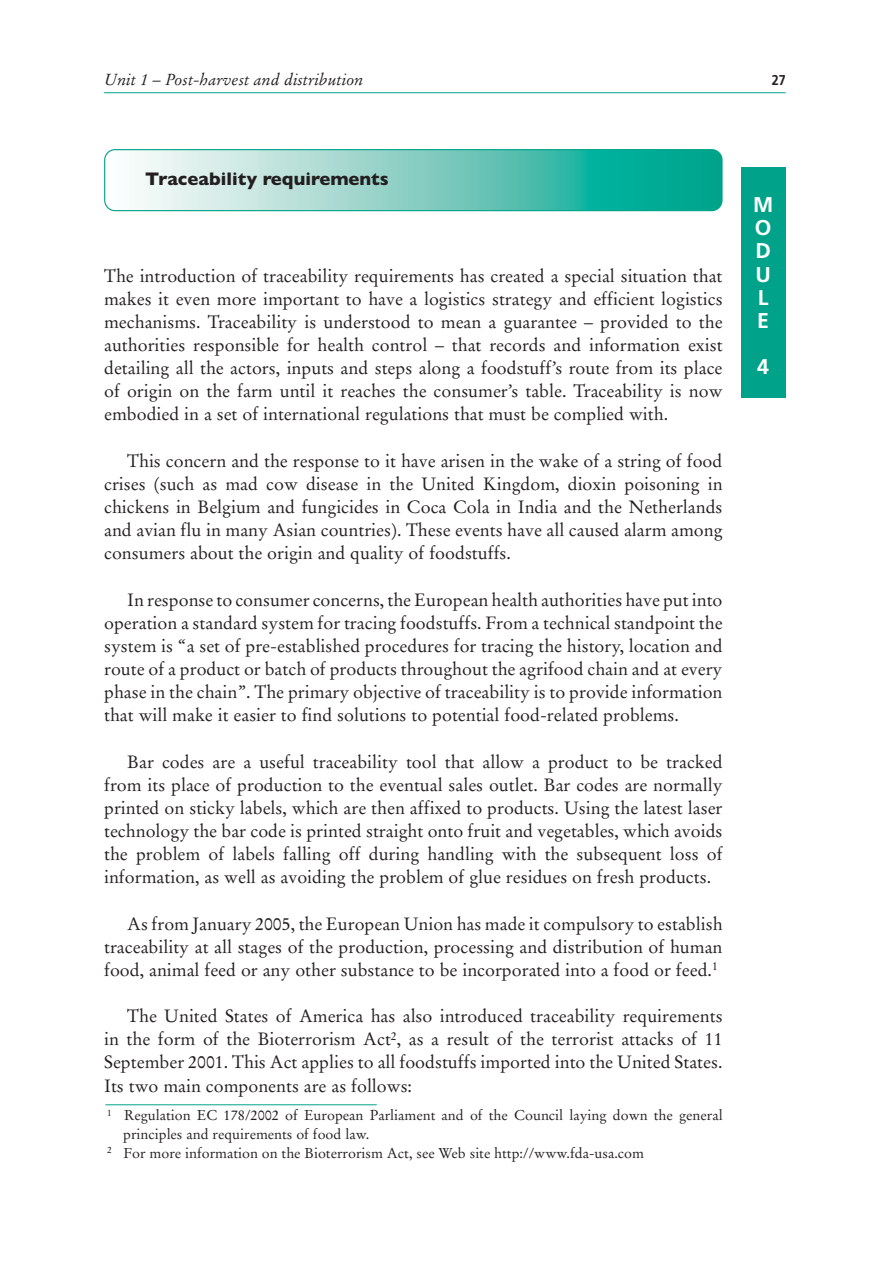
<style>
.page{position:relative;width:893px;height:1263px;background:#fff}
.page>*{position:absolute;margin:0;border:0;box-sizing:border-box;transform-origin:0 0}
.t1{font:700 21.3px/23.1px "Frutiger LT Std";color:#fff}
.t2{font:700 18.45px "Gill Sans";color:#231f20}
.t3{font:17.85px/23.1px "Stempel Garamond LT Std";color:#231f20;text-align:justify}
.t4{font:italic 16.05px "Stempel Garamond LT Std";color:#231f20}
.t5{font:14.25px "Stempel Garamond LT Std";color:#231f20}
.t6{font:700 14.25px "Frutiger LT Std";color:#231f20;scale:.88 1}
</style>
<div class="page">
<hr style="left:104px;top:92px;width:681px;height:1px;background:#00a389">
<svg style="left:105px;top:150px;width:617px;height:61px;background:#7dcec2"></svg>
<div style="left:104px;top:149px;width:618px;height:62px;border:1px solid #00a389;border-radius:10px"></div>
<hr style="left:105px;top:1105px;width:272px;height:1px;background:#00a389">
<div style="left:740px;top:167px;width:45px;height:230px;background:#00a389"></div>
<p class="t4" style="left:104px;top:72px;width:261px">Unit 1 – Post-harvest and distribution</p>
<p class="t6" style="left:771px;top:74px;width:17px">27</p>
<p class="t2" style="left:145px;top:173px;width:245px">Traceability requirements</p>
<p class="t3" style="left:104px;top:265px;width:620px">The introduction of traceability requirements has created a special situation that makes it even more important to have a logistics strategy and efficient logistics mechanisms. Traceability is understood to mean a guarantee – provided to the authorities responsible for health control – that records and information exist detailing all the actors, inputs and steps along a foodstuff’s route from its place of origin on the farm until it reaches the consumer’s table. Traceability is now embodied in a set of international regulations that must be complied with.</p>
<p class="t3" style="left:104px;top:450px;width:620px;text-indent:23px">This concern and the response to it have arisen in the wake of a string of food crises (such as mad cow disease in the United Kingdom, dioxin poisoning in chickens in Belgium and fungicides in Coca Cola in India and the Netherlands and avian flu in many Asian countries). These events have all caused alarm among consumers about the origin and quality of foodstuffs.</p>
<p class="t3" style="left:104px;top:589px;width:620px;text-indent:23px">In response to consumer concerns, the European health authorities have put into operation a standard system for tracing foodstuffs. From a technical standpoint the system is “a set of pre-established procedures for tracing the history, location and route of a product or batch of products throughout the agrifood chain and at every phase in the chain”. The primary objective of traceability is to provide information that will make it easier to find solutions to potential food-related problems.</p>
<p class="t3" style="left:104px;top:751px;width:620px;text-indent:23px">Bar codes are a useful traceability tool that allow a product to be tracked from its place of production to the eventual sales outlet. Bar codes are normally printed on sticky labels, which are then affixed to products. Using the latest laser technology the bar code is printed straight onto fruit and vegetables, which avoids the problem of labels falling off during handling with the subsequent loss of information, as well as avoiding the problem of glue residues on fresh products.</p>
<p class="t3" style="left:104px;top:913px;width:620px;text-indent:23px">As from January 2005, the European Union has made it compulsory to establish traceability at all stages of the production, processing and distribution of human food, animal feed or any other substance to be incorporated into a food or feed.<sup>1</sup></p>
<p class="t3" style="left:104px;top:1006px;width:620px;text-indent:23px">The United States of America has also introduced traceability requirements in the form of the Bioterrorism Act<sup>2</sup>, as a result of the terrorist attacks of 11<br>September 2001. This Act applies to all foodstuffs imported into the United States.<br>Its two main components are as follows:</p>
<p class="t5" style="left:107px;top:1109px;width:617px"><sup>1</sup> Regulation EC 178/2002 of European Parliament and of the Council laying down the general</p>
<p class="t5" style="left:123px;top:1128px;width:248px">principles and requirements of food law.</p>
<p class="t5" style="left:107px;top:1146px;width:538px"><sup>2</sup> For more information on the Bioterrorism Act, see Web site http://www.fda-usa.com</p>
<p class="t1" style="left:753px;top:195px;width:22px">M<br>O<br>D<br>U<br>L<br>E</p>
<p class="t1" style="left:757px;top:357px;width:13px">4</p>
</div>
